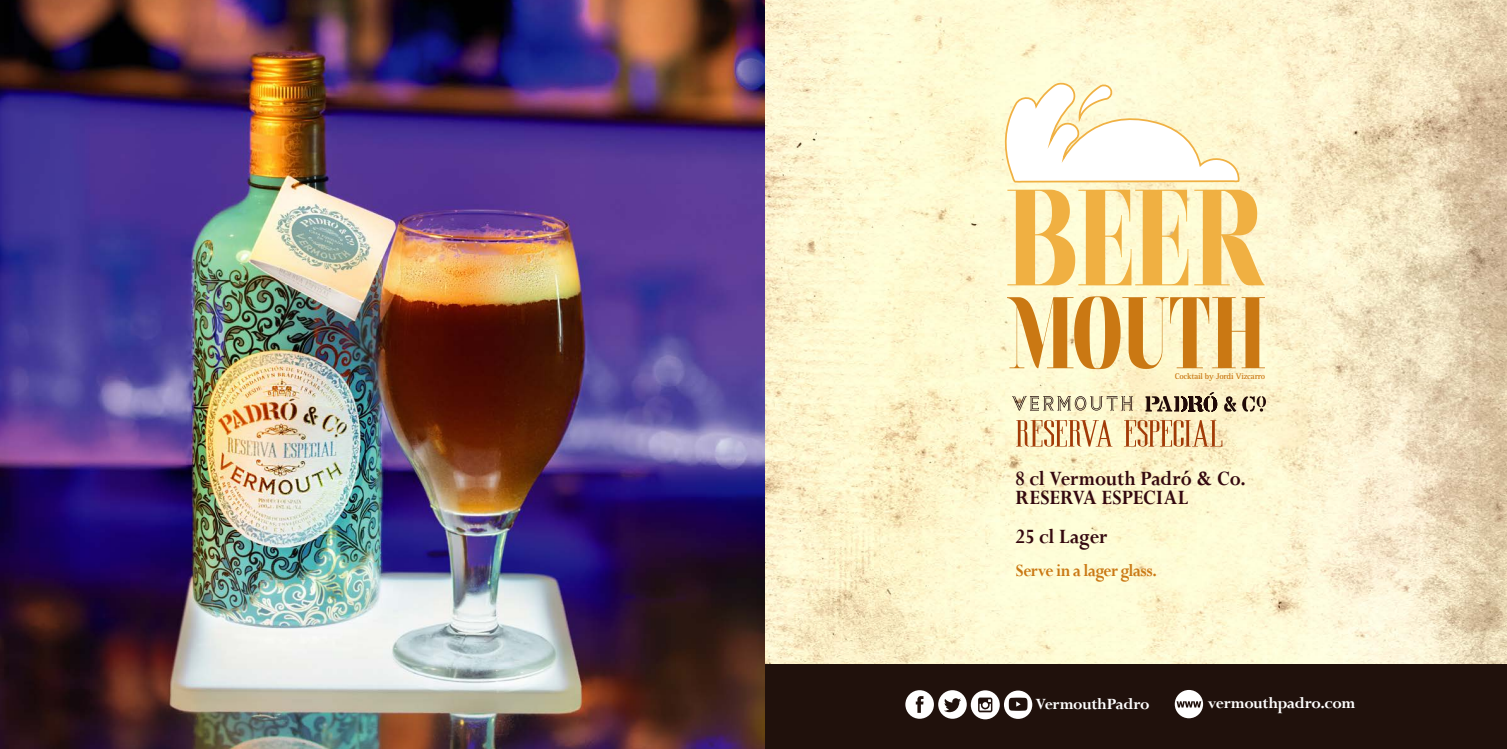
<style>
.page{position:relative;width:1507px;height:749px;background:#fff}
.page>*{position:absolute;margin:0;border:0;box-sizing:border-box;transform-origin:0 0}
.t1{font:700 22.75px/19.2px "Perpetua";color:#34080f;scale:.9 1}
.t2{font:700 19.25px "Perpetua";letter-spacing:-.025em;color:#ca7813;scale:.9 1}
.t3{font:700 17.5px "Perpetua";letter-spacing:-.025em;color:#fff}
.t4{font:700 8.4px "Rotis Serif Std";letter-spacing:-.025em;color:#ca7813}
</style>
<div class="page">
<img style="left:764px;top:0;width:742px;height:664px">
<div style="left:748px;top:664px;width:758px;height:84px;background:#20110c"></div>
<svg style="left:905px;top:690px;width:127px;height:29px"></svg>
<svg style="left:1174px;top:690px;width:29px;height:28px"></svg>
<img style="left:0;top:0;width:764px;height:748px">
<svg style="left:1007px;top:296px;width:257px;height:73px;background:#e6c07e"></svg>
<svg style="left:1001px;top:82px;width:263px;height:203px"></svg>
<svg style="left:1016px;top:420px;width:96px;height:26px;background:#dfbc90"></svg>
<svg style="left:1123px;top:420px;width:99px;height:26px;background:#dfb98c"></svg>
<svg style="left:1012px;top:396px;width:120px;height:14px;background:#cac1a1"></svg>
<svg style="left:1145px;top:392px;width:120px;height:19px;background:#afa084"></svg>
<p class="t4" style="left:1174px;top:371px;width:92px">Cocktail by Jordi Vizcarro</p>
<h1 class="t1" style="left:1015px;top:469px;width:257px">8 cl Vermouth Padró &amp; Co.<br>RESERVA ESPECIAL</h1>
<h1 class="t1" style="left:1015px;top:527px;width:104px">25 cl Lager</h1>
<p class="t2" style="left:1015px;top:559px;width:158px">Serve in a lager glass.</p>
<p class="t3" style="left:1207px;top:693px;width:149px">vermouthpadro.com</p>
<p class="t3" style="left:1035px;top:694px;width:116px">VermouthPadro</p>
<p class="t3" style="left:1205px;top:694px;width:149px">vermouthpadro.com</p>
<p class="t3" style="left:1033px;top:695px;width:116px">VermouthPadro</p>
</div>
